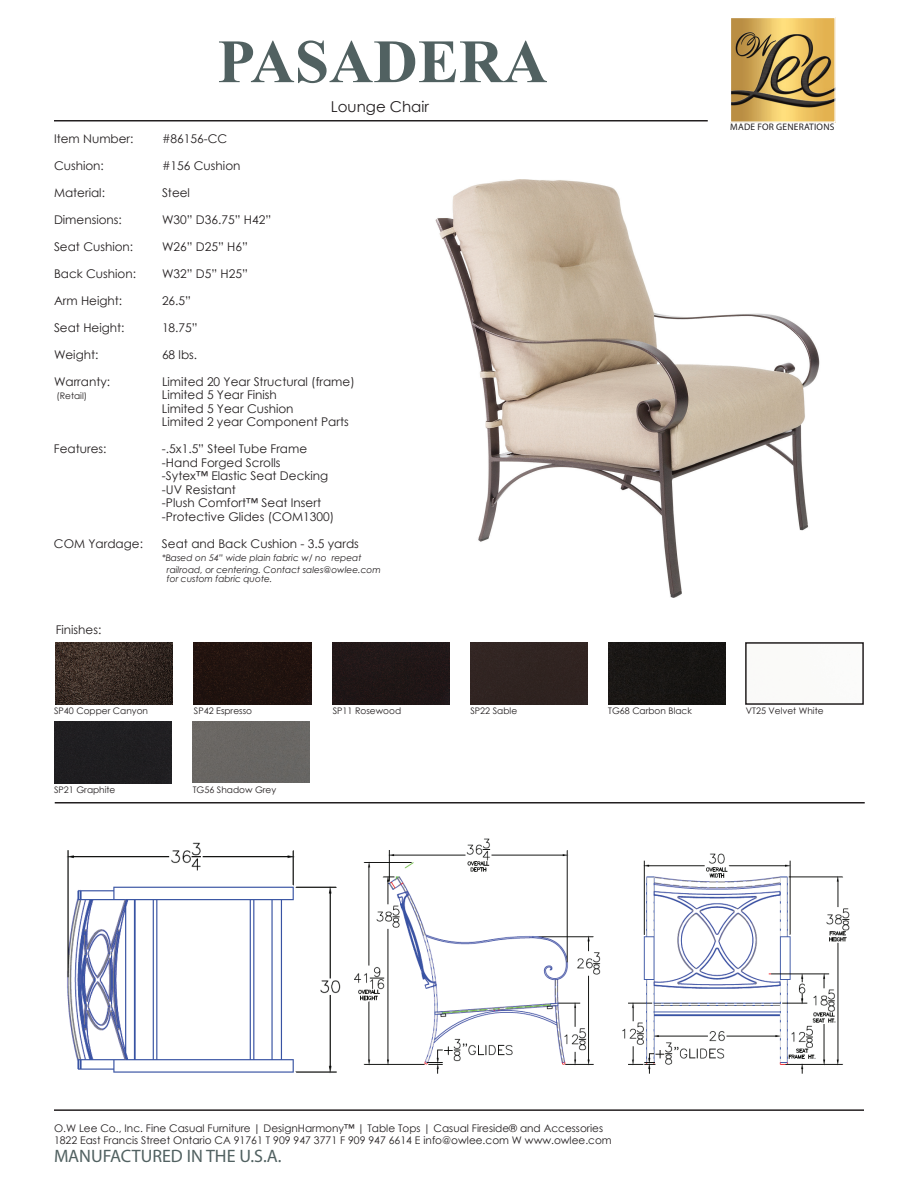
<style>
.page{position:relative;width:918px;height:1188px;background:#fff}
.page>*{position:absolute;margin:0;border:0;box-sizing:border-box;transform-origin:0 0}
.t1{font:700 61.5px "Times New Roman";color:#516161}
.t2{font:18px "Myriad Pro";color:#516161}
.t3{font:15px "Century Gothic";color:#231f20}
.t4{font:12px/13.5px "Century Gothic";color:#231f20}
.t5{font:10.5px/12.6px "Century Gothic";color:#231f20}
.t6{font:9.45px "Myriad Pro";letter-spacing:.02em;color:#231f20}
.t7{font:9px "Century Gothic";color:#231f20}
.t8{font:italic 9px/12px "Century Gothic";color:#231f20}
</style>
<div class="page">
<img style="left:435px;top:179px;width:385px;height:418px">
<img style="left:732px;top:19px;width:102px;height:102px">
<div style="left:730px;top:17px;width:106px;height:106px;border:1px solid #fff"></div>
<hr style="left:54px;top:120px;width:654px;height:2px;background:#231f20">
<hr style="left:54px;top:1109px;width:810px;height:2px;background:#231f20">
<hr style="left:55px;top:802px;width:810px;height:2px;background:#231f20">
<img style="left:67px;top:842px;width:274px;height:231px">
<img style="left:354px;top:838px;width:496px;height:236px">
<img style="left:56px;top:642px;width:117px;height:62px">
<div style="left:194px;top:642px;width:117px;height:62px;background:#21130f"></div>
<div style="left:471px;top:643px;width:117px;height:61px;background:#302421"></div>
<div style="left:333px;top:642px;width:117px;height:62px;background:#201717"></div>
<div style="left:54px;top:721px;width:117px;height:62px;background:#1f1e21"></div>
<div style="left:193px;top:721px;width:117px;height:62px;background:#696663"></div>
<div style="left:745px;top:642px;width:119px;height:63px;border:2px solid #231f20"></div>
<div style="left:608px;top:642px;width:117px;height:62px;background:#181513"></div>
<h1 class="t1" style="left:217px;top:17px;width:332px">PASADERA</h1>
<p class="t3" style="left:331px;top:96px;width:100px">Lounge Chair</p>
<p class="t4" style="left:54px;top:131px;width:81px">Item Number:</p>
<p class="t4" style="left:162px;top:131px;width:67px">#86156-CC</p>
<p class="t4" style="left:54px;top:158px;width:51px">Cushion:</p>
<p class="t4" style="left:162px;top:158px;width:80px">#156 Cushion</p>
<p class="t4" style="left:54px;top:185px;width:53px">Material:</p>
<p class="t4" style="left:162px;top:185px;width:30px">Steel</p>
<p class="t4" style="left:54px;top:212px;width:69px">Dimensions:</p>
<p class="t4" style="left:162px;top:212px;width:111px">W30” D36.75” H42”</p>
<p class="t4" style="left:54px;top:239px;width:81px">Seat Cushion:</p>
<p class="t4" style="left:162px;top:239px;width:87px">W26” D25” H6”</p>
<p class="t4" style="left:54px;top:266px;width:84px">Back Cushion:</p>
<p class="t4" style="left:162px;top:266px;width:87px">W32” D5” H25”</p>
<p class="t4" style="left:54px;top:293px;width:70px">Arm Height:</p>
<p class="t4" style="left:162px;top:293px;width:31px">26.5”</p>
<p class="t4" style="left:54px;top:320px;width:72px">Seat Height:</p>
<p class="t4" style="left:162px;top:320px;width:37px">18.75”</p>
<p class="t4" style="left:54px;top:347px;width:46px">Weight:</p>
<p class="t4" style="left:162px;top:347px;width:37px">68 lbs.</p>
<p class="t4" style="left:54px;top:374px;width:58px">Warranty:</p>
<p class="t4" style="left:162px;top:374px;width:194px">Limited 20 Year Structural (frame)</p>
<p class="t7" style="left:56px;top:389px;width:32px">(Retail)</p>
<p class="t4" style="left:162px;top:388px;width:188px">Limited 5 Year Finish<br>Limited 5 Year Cushion<br>Limited 2 year Component Parts</p>
<p class="t4" style="left:54px;top:442px;width:54px">Features:</p>
<p class="t4" style="left:162px;top:442px;width:174px">-.5x1.5” Steel Tube Frame -Hand Forged Scrolls<br>-Sytex™ Elastic Seat Decking -UV Resistant<br>-Plush Comfort™ Seat Insert -Protective Glides (COM1300)</p>
<p class="t4" style="left:54px;top:536px;width:91px">COM Yardage:</p>
<p class="t4" style="left:162px;top:536px;width:198px">Seat and Back Cushion - 3.5 yards</p>
<p class="t8" style="left:167px;top:552px;width:215px;text-indent:-5px">*Based on 54” wide plain fabric w/ no repeat railroad, or centering. Contact sales@owlee.com</p>
<p class="t8" style="left:167px;top:573px;width:107px">for custom fabric quote.</p>
<p class="t4" style="left:56px;top:623px;width:47px">Finishes:</p>
<p class="t7" style="left:54px;top:704px;width:95px">SP40 Copper Canyon</p>
<p class="t7" style="left:194px;top:704px;width:60px">SP42 Espresso</p>
<p class="t7" style="left:333px;top:704px;width:70px">SP11 Rosewood</p>
<p class="t7" style="left:471px;top:704px;width:48px">SP22 Sable</p>
<p class="t7" style="left:54px;top:783px;width:63px">SP21 Graphite</p>
<p class="t7" style="left:193px;top:783px;width:85px">TG56 Shadow Grey</p>
<p class="t6" style="left:730px;top:121px;width:106px">MADE FOR GENERATIONS</p>
<p class="t7" style="left:608px;top:704px;width:85px">TG68 Carbon Black</p>
<p class="t7" style="left:746px;top:704px;width:79px">VT25 Velvet White</p>
<p class="t5" style="left:54px;top:1122px;width:559px">O.W Lee Co., Inc. Fine Casual Furniture | DesignHarmony™ | Table Tops | Casual Fireside® and Accessories<br>1822 East Francis Street Ontario CA 91761 T 909 947 3771 F 909 947 6614 E info@owlee.com W www.owlee.com</p>
<h2 class="t2" style="left:54px;top:1145px;width:229px">MANUFACTURED IN THE U.S.A.</h2>
</div>
